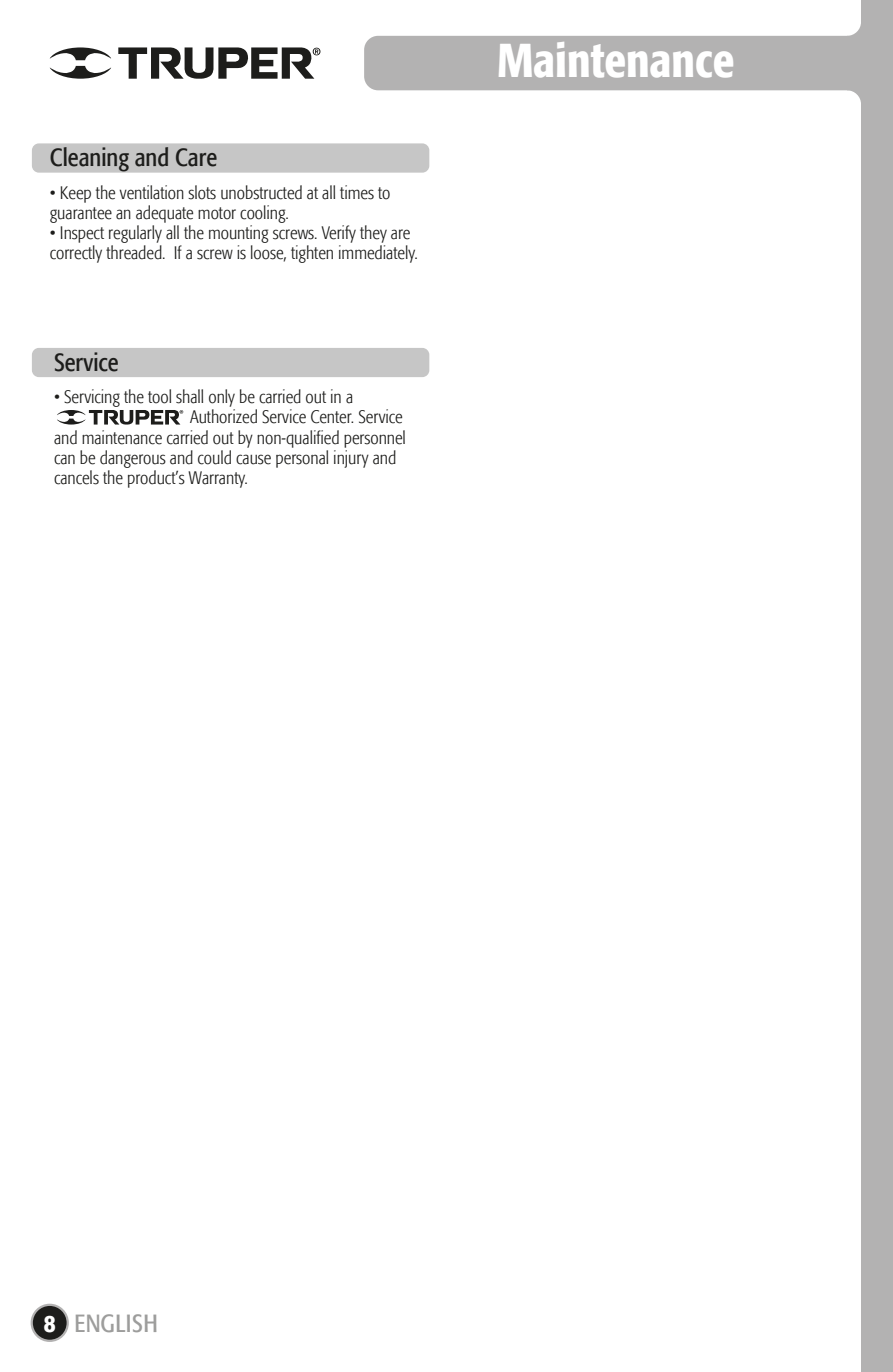
<style>
.page{position:relative;width:893px;height:1372px;background:#fff}
.page>*{position:absolute;margin:0;border:0;box-sizing:border-box;transform-origin:0 0}
.t1{font:500 condensed 47.25px "Formata";color:#fff}
.t2{font:condensed 24.75px "Formata";color:#1d1d1b}
.t3{font:condensed 24.75px "Formata";letter-spacing:.02em;color:#9d9d9c}
.t4{font:500 condensed 24.75px "Formata";color:#fff}
.t5{font:300 condensed 18px/20.2px "Formata";color:#1d1d1b}
</style>
<div class="page">
<div style="left:32px;top:143px;width:397px;height:30px;background:#c6c6c6;border-radius:7px"></div>
<div style="left:32px;top:348px;width:397px;height:29px;background:#c6c6c6;border-radius:7px"></div>
<div style="left:861px;top:0;width:32px;height:1371px;background:#b3b2b2"></div>
<div style="left:364px;top:36px;width:497px;height:54px;background:#b3b2b2;border-radius:14px"></div>
<svg style="left:847px;top:24px;width:14px;height:78px"></svg>
<div style="left:32px;top:1304px;width:36px;height:36px;background:#1d1d1b;border-radius:50%"></div>
<div style="left:31px;top:1303px;width:38px;height:38px;border:2px solid #b3b2b2;border-radius:50%"></div>
<svg style="left:50px;top:47px;width:270px;height:32px"></svg>
<svg style="left:57px;top:410px;width:126px;height:14px"></svg>
<h2 class="t2" style="left:50px;top:143px;width:169px">Cleaning and Care</h2>
<p class="t5" style="left:50px;top:182px;width:342px">• Keep the ventilation slots unobstructed at all times to guarantee an adequate motor cooling.</p>
<p class="t5" style="left:50px;top:223px;width:369px">• Inspect regularly all the mounting screws. Verify they are correctly threaded. If a screw is loose, tighten immediately.</p>
<h2 class="t2" style="left:54px;top:347px;width:66px">Service</h2>
<p class="t5" style="left:54px;top:387px;width:301px">• Servicing the tool shall only be carried out in a</p>
<p class="t5" style="left:190px;top:407px;width:214px">Authorized Service Center. Service</p>
<p class="t5" style="left:54px;top:427px;width:353px">and maintenance carried out by non-qualified personnel</p>
<p class="t5" style="left:54px;top:447px;width:344px">can be dangerous and could cause personal injury and</p>
<p class="t5" style="left:54px;top:468px;width:195px">cancels the product’s Warranty.</p>
<h1 class="t1" style="left:497px;top:32px;width:239px">Maintenance</h1>
<h2 class="t4" style="left:44px;top:1307px;width:13px">8</h2>
<h2 class="t3" style="left:74px;top:1308px;width:85px">ENGLISH</h2>
</div>
